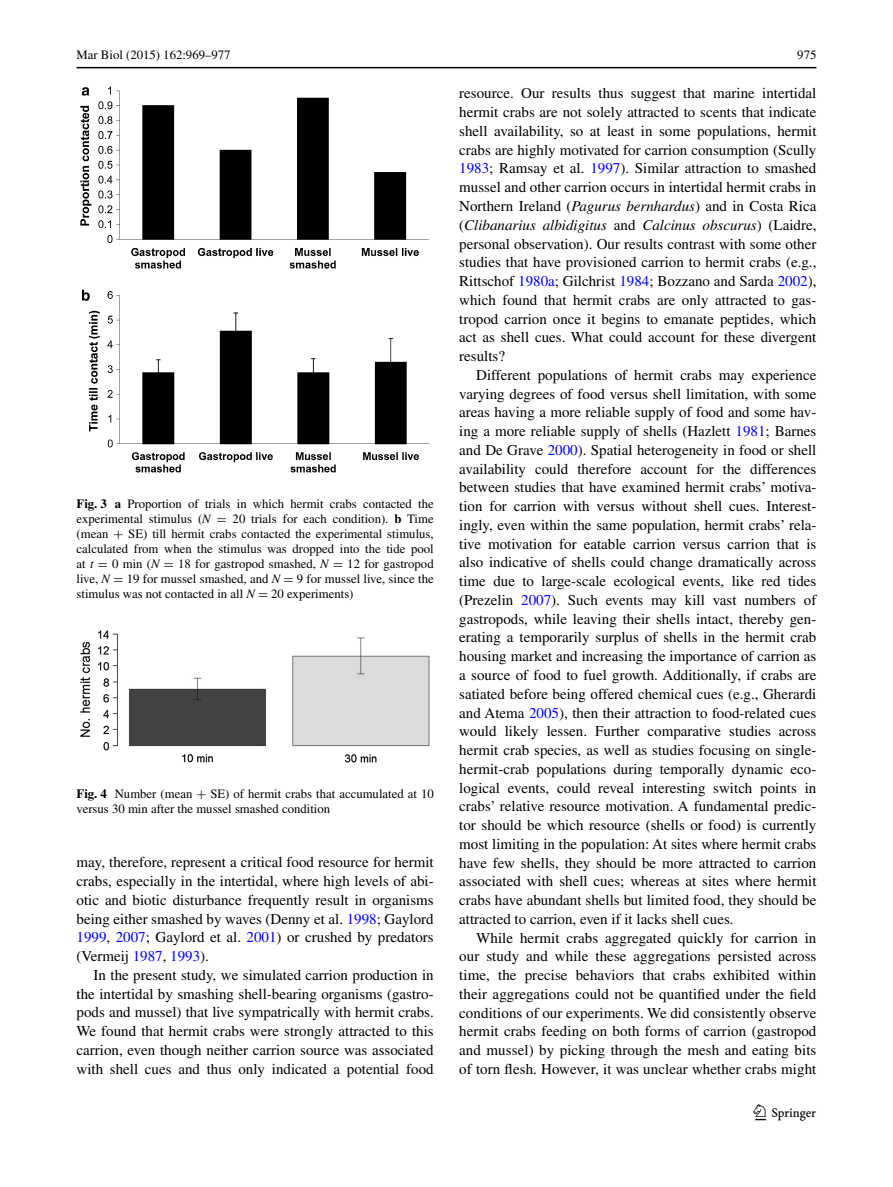
<style>
.page{position:relative;width:893px;height:1187px;background:#fff}
.page>*{position:absolute;margin:0;border:0;box-sizing:border-box;transform-origin:0 0}
.t1{font:22.5px "Springnew";color:#000}
.t2{font:15px/18.8px "Times";color:#000;text-align:justify}
.t3{font:12.75px/15px "Times";color:#000;text-align:justify}
.s1{font-weight:700}
.s2{font-style:italic}
.s3{font-family:"MTSY"}
.s4{color:#00f}
</style>
<div class="page">
<hr style="left:77px;top:67px;width:739px;height:1px;background:#000">
<img style="left:81px;top:87px;width:348px;height:385px">
<img style="left:81px;top:630px;width:348px;height:132px">
<p class="t3" style="left:77px;top:48px;width:156px">Mar Biol (2015) 162:969–977</p>
<p class="t3" style="left:797px;top:48px;width:21px">975</p>
<p class="t3" style="left:77px;top:496px;width:359px"><span class="s1">Fig. 3 a</span> Proportion of trials in which hermit crabs contacted the experimental stimulus (<span class="s2">N</span> <span class="s3">=</span> 20 trials for each condition). <span class="s1">b</span> Time (mean <span class="s3">+</span> SE) till hermit crabs contacted the experimental stimulus, calculated from when the stimulus was dropped into the tide pool at <span class="s2">t</span> <span class="s3">=</span> 0 min (<span class="s2">N</span> <span class="s3">=</span> 18 for gastropod smashed, <span class="s2">N</span> <span class="s3">=</span> 12 for gastropod live, <span class="s2">N</span> <span class="s3">=</span> 19 for mussel smashed, and <span class="s2">N</span> <span class="s3">=</span> 9 for mussel live, since the stimulus was not contacted in all <span class="s2">N</span> <span class="s3">=</span> 20 experiments)</p>
<p class="t3" style="left:77px;top:786px;width:359px"><span class="s1">Fig. 4</span> Number (mean <span class="s3">+</span> SE) of hermit crabs that accumulated at 10 versus 30 min after the mussel smashed condition</p>
<p class="t2" style="left:77px;top:852px;width:359px">may, therefore, represent a critical food resource for hermit crabs, especially in the intertidal, where high levels of abi&shy;otic and biotic disturbance frequently result in organisms being either smashed by waves (Denny et al. <span class="s4">1998</span>; Gaylord <span class="s4">1999</span>, <span class="s4">2007</span>; Gaylord et al. <span class="s4">2001</span>) or crushed by predators (Vermeij <span class="s4">1987</span>, <span class="s4">1993</span>).</p>
<p class="t2" style="left:77px;top:965px;width:359px;text-indent:17px">In the present study, we simulated carrion production in the intertidal by smashing shell-bearing organisms (gastro&shy;pods and mussel) that live sympatrically with hermit crabs.<br>We found that hermit crabs were strongly attracted to this carrion, even though neither carrion source was associated with shell cues and thus only indicated a potential food</p>
<p class="t2" style="left:459px;top:84px;width:359px">resource. Our results thus suggest that marine intertidal hermit crabs are not solely attracted to scents that indicate shell availability, so at least in some populations, hermit crabs are highly motivated for carrion consumption (Scully <span class="s4">1983</span>; Ramsay et al. <span class="s4">1997</span>). Similar attraction to smashed mussel and other carrion occurs in intertidal hermit crabs in Northern Ireland (<span class="s2">Pagurus bernhardus</span>) and in Costa Rica (<span class="s2">Clibanarius albidigitus</span> and <span class="s2">Calcinus obscurus</span>) (Laidre, personal observation). Our results contrast with some other studies that have provisioned carrion to hermit crabs (e.g., Rittschof <span class="s4">1980a</span>; Gilchrist <span class="s4">1984</span>; Bozzano and Sarda <span class="s4">2002</span>), which found that hermit crabs are only attracted to gas&shy;tropod carrion once it begins to emanate peptides, which act as shell cues. What could account for these divergent results?</p>
<p class="t2" style="left:459px;top:365px;width:359px;text-indent:17px">Different populations of hermit crabs may experience varying degrees of food versus shell limitation, with some areas having a more reliable supply of food and some hav&shy;ing a more reliable supply of shells (Hazlett <span class="s4">1981</span>; Barnes and De Grave <span class="s4">2000</span>). Spatial heterogeneity in food or shell availability could therefore account for the differences between studies that have examined hermit crabs’ motiva&shy;tion for carrion with versus without shell cues. Interest&shy;ingly, even within the same population, hermit crabs’ rela&shy;tive motivation for eatable carrion versus carrion that is also indicative of shells could change dramatically across time due to large-scale ecological events, like red tides (Prezelin <span class="s4">2007</span>). Such events may kill vast numbers of gastropods, while leaving their shells intact, thereby gen&shy;erating a temporarily surplus of shells in the hermit crab housing market and increasing the importance of carrion as a source of food to fuel growth. Additionally, if crabs are satiated before being offered chemical cues (e.g., Gherardi and Atema <span class="s4">2005</span>), then their attraction to food-related cues would likely lessen. Further comparative studies across hermit crab species, as well as studies focusing on single&shy;hermit-crab populations during temporally dynamic eco&shy;logical events, could reveal interesting switch points in crabs’ relative resource motivation. A fundamental predic&shy;tor should be which resource (shells or food) is currently most limiting in the population: At sites where hermit crabs have few shells, they should be more attracted to carrion associated with shell cues; whereas at sites where hermit crabs have abundant shells but limited food, they should be attracted to carrion, even if it lacks shell cues.</p>
<p class="t2" style="left:459px;top:928px;width:359px;text-indent:17px">While hermit crabs aggregated quickly for carrion in our study and while these aggregations persisted across time, the precise behaviors that crabs exhibited within their aggregations could not be quantified under the field conditions of our experiments. We did consistently observe hermit crabs feeding on both forms of carrion (gastropod and mussel) by picking through the mesh and eating bits of torn flesh. However, it was unclear whether crabs might</p>
<h1 class="t1" style="left:755px;top:1104px;width:62px">1 3</h1>
</div>
